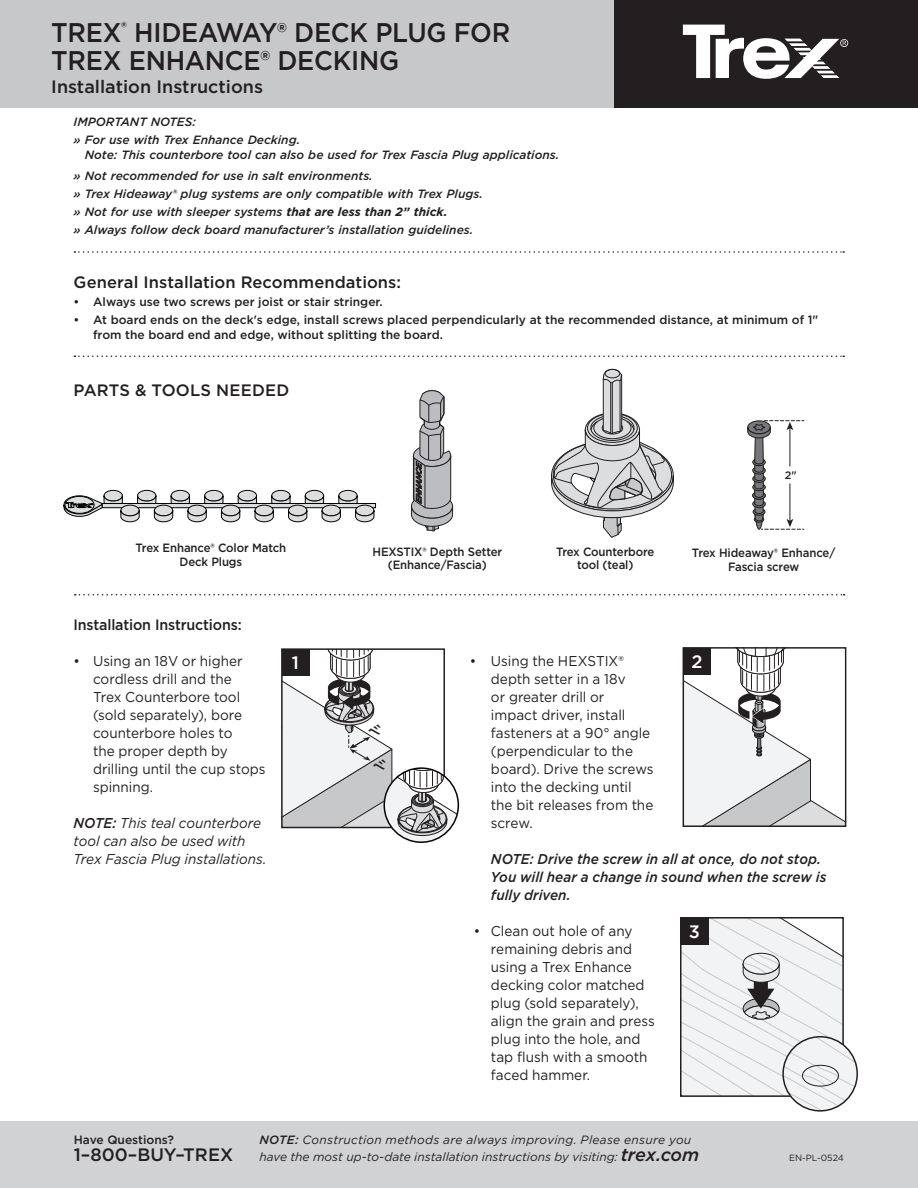
<style>
.page{position:relative;width:918px;height:1188px;background:#fff}
.page>*{position:absolute;margin:0;border:0;box-sizing:border-box;transform-origin:0 0}
.t1{font:500 27px/28.5px "Gotham";letter-spacing:-.01em;color:#231f20;scale:.95 1}
.t2{font:500 18px "Gotham";color:#231f20}
.t3{font:500 18px "Gotham";color:#fff}
.t4{font:500 16.5px "Gotham";letter-spacing:.005em;color:#231f20}
.t5{font:500 15px "Gotham";letter-spacing:-.01em;color:#231f20;scale:.95 1}
.t6{font:14.25px/18px "Gotham";color:#231f20;scale:.95 1}
.t7{font:italic 500 14.25px/18px "Gotham";color:#231f20;scale:.95 1}
.t8{font:italic 14.25px/18px "Gotham";letter-spacing:-.005em;color:#231f20;scale:.95 1}
.t9{font:italic 500 12px/18px "Gotham";color:#231f20}
.t10{font:italic 12px/17.2px "Gotham";letter-spacing:.005em;color:#231f20}
.t11{font:500 12px/15px "Gotham";color:#231f20}
.t12{font:500 12px/13.5px "Gotham";color:#231f20;text-align:center;scale:.95 1}
.t13{font:500 10.8px "Gotham";color:#231f20}
.t14{font:9px "Gotham";letter-spacing:-.01em;color:#231f20}
.s1{font-weight:700}
.s2{font-weight:500}
.s3{font-weight:500;font-size:18px}
</style>
<div class="page">
<div style="left:0;top:0;width:918px;height:108px;background:#c7c8ca"></div>
<div style="left:0;top:1122px;width:918px;height:66px;background:#d1d2d4"></div>
<svg style="left:74px;top:251px;width:770px;height:2px"></svg>
<svg style="left:74px;top:356px;width:770px;height:1px"></svg>
<svg style="left:747px;top:420px;width:57px;height:110px"></svg>
<div style="left:615px;top:0;width:303px;height:108px;background:#231f20"></div>
<svg style="left:683px;top:25px;width:165px;height:54px"></svg>
<svg style="left:75px;top:594px;width:770px;height:2px"></svg>
<svg style="left:411px;top:390px;width:42px;height:142px"></svg>
<div style="left:104px;top:490px;width:18px;height:11px;background:#dcdddf;border-radius:50%"></div>
<div style="left:104px;top:490px;width:19px;height:11px;border:1px solid #040503;border-radius:50%"></div>
<div style="left:138px;top:490px;width:18px;height:11px;background:#dcdddf;border-radius:50%"></div>
<div style="left:137px;top:490px;width:19px;height:11px;border:1px solid #040503;border-radius:50%"></div>
<div style="left:171px;top:490px;width:18px;height:11px;background:#dcdddf;border-radius:50%"></div>
<div style="left:171px;top:490px;width:19px;height:11px;border:1px solid #040503;border-radius:50%"></div>
<div style="left:205px;top:490px;width:18px;height:11px;background:#dcdddf;border-radius:50%"></div>
<div style="left:204px;top:490px;width:19px;height:11px;border:1px solid #040503;border-radius:50%"></div>
<div style="left:238px;top:490px;width:19px;height:11px;background:#dcdddf;border-radius:50%"></div>
<div style="left:238px;top:490px;width:19px;height:11px;border:1px solid #040503;border-radius:50%"></div>
<svg style="left:272px;top:490px;width:18px;height:11px"></svg>
<div style="left:271px;top:490px;width:19px;height:11px;border:1px solid #040503;border-radius:50%"></div>
<div style="left:305px;top:490px;width:19px;height:11px;background:#dcdddf;border-radius:50%"></div>
<div style="left:305px;top:490px;width:19px;height:11px;border:1px solid #040503;border-radius:50%"></div>
<svg style="left:339px;top:490px;width:18px;height:11px"></svg>
<div style="left:338px;top:490px;width:20px;height:11px;border:1px solid #040503;border-radius:50%"></div>
<div style="left:102px;top:503px;width:274px;height:5px;border:1px solid #040503"></div>
<svg style="left:63px;top:495px;width:312px;height:28px"></svg>
<svg style="left:551px;top:369px;width:123px;height:169px"></svg>
<svg style="left:682px;top:647px;width:165px;height:180px"></svg>
<svg style="left:681px;top:918px;width:176px;height:191px"></svg>
<div style="left:802px;top:1065px;width:37px;height:21px;border:1px solid #231f20;border-radius:50%"></div>
<div style="left:782px;top:1036px;width:76px;height:76px;border:2px solid #231f20;border-radius:50%"></div>
<svg style="left:281px;top:649px;width:179px;height:194px"></svg>
<h1 class="t1" style="left:51px;top:18px;width:485px">TREX<sup>®</sup> HIDEAWAY® DECK PLUG FOR<br>TREX ENHANCE® DECKING</h1>
<p class="t2" style="left:51px;top:75px;width:213px">Installation Instructions</p>
<p class="t9" style="left:74px;top:113px;width:228px">IMPORTANT NOTES:<br>» For use with Trex Enhance Decking.</p>
<p class="t9" style="left:74px;top:144px;width:487px;line-height:21px;text-indent:11px">Note: This counterbore tool can also be used for Trex Fascia Plug applications. » Not recommended for use in salt environments.</p>
<p class="t9" style="left:74px;top:185px;width:411px">» Trex Hideaway® plug systems are only compatible with Trex Plugs. » Not for use with sleeper systems <span class="s1">that are less than 2” thick.<br></span>» Always follow deck board manufacturer’s installation guidelines.</p>
<p class="t4" style="left:74px;top:271px;width:329px">General Installation Recommendations:</p>
<p class="t11" style="left:74px;top:294px;width:311px">• Always use two screws per joist or stair stringer.</p>
<p class="t11" style="left:93px;top:312px;width:727px;text-indent:-20px">• At board ends on the deck's edge, install screws placed perpendicularly at the recommended distance, at minimum of 1" from the board end and edge, without splitting the board.</p>
<p class="t4" style="left:74px;top:379px;width:217px">PARTS &amp; TOOLS NEEDED</p>
<p class="t12" style="left:136px;top:541px;width:160px">Trex Enhance® Color Match<br>Deck Plugs</p>
<p class="t13" style="left:785px;top:468px;width:13px">2"</p>
<p class="t12" style="left:372px;top:545px;width:138px">HEXSTIX® Depth Setter (Enhance/Fascia)</p>
<p class="t12" style="left:556px;top:545px;width:105px">Trex Counterbore tool (teal)</p>
<p class="t12" style="left:692px;top:546px;width:152px">Trex Hideaway® Enhance/<br>Fascia screw</p>
<p class="t5" style="left:74px;top:615px;width:178px">Installation Instructions:</p>
<p class="t6" style="left:93px;top:652px;width:183px;text-indent:-19px">• Using an 18V or higher cordless drill and the<br>Trex Counterbore tool (sold separately), bore counterbore holes to<br>the proper depth by drilling until the cup stops spinning.</p>
<p class="t8" style="left:74px;top:814px;width:205px"><span class="s2">NOTE:</span> This teal counterbore tool can also be used with<br>Trex Fascia Plug installations.</p>
<p class="t3" style="left:292px;top:651px;width:9px">1</p>
<p class="t3" style="left:691px;top:650px;width:13px">2</p>
<p class="t6" style="left:491px;top:652px;width:173px;text-indent:-21px">• Using the HEXSTIX® depth setter in a 18v<br>or greater drill or impact driver, install fasteners at a 90° angle (perpendicular to the board). Drive the screws into the decking until the bit releases from the screw.</p>
<p class="t7" style="left:491px;top:850px;width:355px">NOTE: Drive the screw in all at once, do not stop.<br>You will hear a change in sound when the screw is fully driven.</p>
<p class="t6" style="left:491px;top:922px;width:174px;text-indent:-17px">• Clean out hole of any remaining debris and using a Trex Enhance decking color matched plug (sold separately), align the grain and press plug into the hole, and tap flush with a smooth faced hammer.</p>
<p class="t3" style="left:689px;top:920px;width:13px">3</p>
<p class="t11" style="left:74px;top:1132px;width:102px">Have Questions?</p>
<p class="t2" style="left:74px;top:1143px;width:161px">1–800–BUY–TREX</p>
<p class="t10" style="left:274px;top:1130px;width:433px"><span class="s2">NOTE:</span> Construction methods are always improving. Please ensure you have the most up-to-date installation instructions by v s ting: <span class="s3">trex.com</span></p>
<p class="t10" style="left:259px;top:1131px;width:441px"><span class="s2">NOTE:</span> Construction methods are always improving. Please ensure you have the most up-to-date installation instructions by visiting: <span class="s3">trex.com</span></p>
<p class="t14" style="left:800px;top:1152px;width:47px">THR-02 0</p>
<p class="t14" style="left:789px;top:1152px;width:56px">EN-PL-0524</p>
</div>
